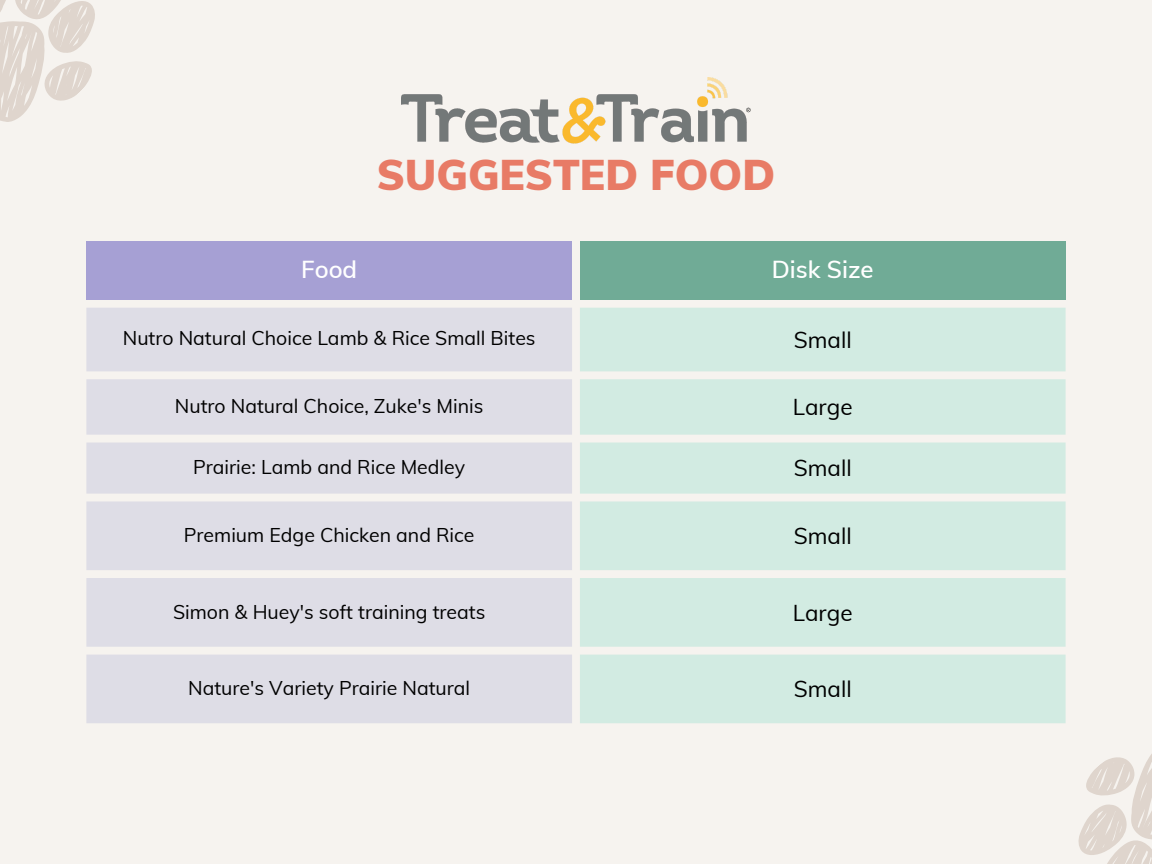
<style>
.page{position:relative;width:1152px;height:864px;background:#f6f3ef}
.page>*{position:absolute;margin:0;border:0;box-sizing:border-box;transform-origin:0 0}
.t1{font:900 42px "Muli";color:#e87b66}
.t2{font:600 24px "Muli";color:#fff}
.t3{font:22.5px "Muli";color:#000}
.t4{font:19.5px "Muli";color:#000}
</style>
<div class="page">
<div style="left:86px;top:242px;width:486px;height:58px;background:#a6a0d4"></div>
<div style="left:580px;top:242px;width:486px;height:58px;background:#70ab96"></div>
<svg style="left:86px;top:308px;width:486px;height:415px;background:#e0dfe6"></svg>
<svg style="left:580px;top:308px;width:486px;height:415px;background:#d5ebe3"></svg>
<svg style="left:0;top:0;width:95px;height:122px"></svg>
<svg style="left:1078px;top:754px;width:74px;height:110px"></svg>
<img style="left:402px;top:77px;width:348px;height:67px">
<p class="t1" style="left:377px;top:148px;width:400px">SUGGESTED FOOD</p>
<p class="t2" style="left:301px;top:254px;width:58px">Food</p>
<p class="t2" style="left:772px;top:254px;width:103px">Disk Size</p>
<h1 class="t4" style="left:123px;top:325px;width:414px">Nutro Natural Choice Lamb &amp; Rice Small Bites</h1>
<p class="t3" style="left:794px;top:326px;width:59px">Small</p>
<p class="t4" style="left:175px;top:393px;width:310px">Nutro Natural Choice, Zuke's Minis</p>
<p class="t3" style="left:793px;top:393px;width:61px">Large</p>
<p class="t4" style="left:193px;top:454px;width:274px">Prairie: Lamb and Rice Medley</p>
<p class="t3" style="left:794px;top:454px;width:59px">Small</p>
<p class="t4" style="left:184px;top:522px;width:292px">Premium Edge Chicken and Rice</p>
<p class="t3" style="left:794px;top:522px;width:59px">Small</p>
<p class="t4" style="left:173px;top:599px;width:314px">Simon &amp; Huey's soft training treats</p>
<p class="t3" style="left:793px;top:598px;width:61px">Large</p>
<p class="t4" style="left:188px;top:675px;width:284px">Nature's Variety Prairie Natural</p>
<p class="t3" style="left:794px;top:675px;width:59px">Small</p>
</div>
